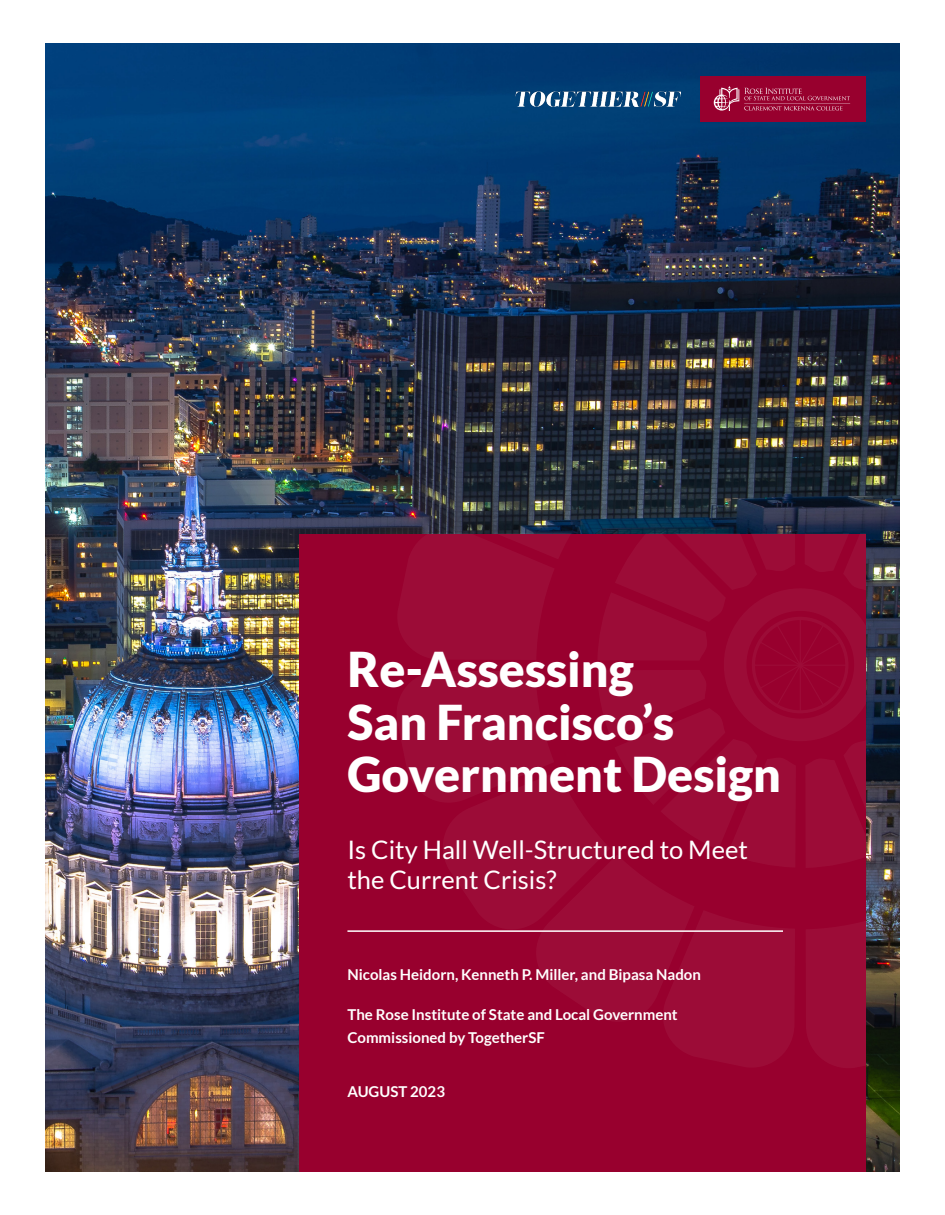
<style>
.page{position:relative;width:945px;height:1215px;background:#fff}
.page>*{position:absolute;margin:0;border:0;box-sizing:border-box;transform-origin:0 0}
.t1{font:900 48px/52.5px "Lato";color:#fff}
.t2{font:25.5px/30.6px "Lato";color:#fff}
.t3{font:700 15px "Lato";color:#fff}
</style>
<div class="page">
<img style="left:46px;top:43px;width:853px;height:1129px">
<div style="left:700px;top:76px;width:166px;height:46px;background:#98002e"></div>
<div style="left:299px;top:534px;width:567px;height:638px;background:#98002e"></div>
<svg style="left:397px;top:534px;width:469px;height:534px"></svg>
<hr style="left:347px;top:930px;width:436px;height:2px;background:#fff">
<svg style="left:714px;top:86px;width:136px;height:25px"></svg>
<img style="left:516px;top:91px;width:165px;height:15px">
<p class="t1" style="left:347px;top:642px;width:435px">Re-Assessing<br>San Francisco’s<br>Government Design</p>
<p class="t2" style="left:347px;top:834px;width:402px">Is City Hall Well-Structured to Meet the Current Crisis?</p>
<p class="t3" style="left:347px;top:965px;width:355px">Nicolas Heidorn, Kenneth P. Miller, and Bipasa Nadon</p>
<p class="t3" style="left:347px;top:1006px;width:332px">The Rose Institute of State and Local Government</p>
<p class="t3" style="left:347px;top:1028px;width:199px">Commissioned by TogetherSF</p>
<p class="t3" style="left:347px;top:1082px;width:99px">AUGUST 2023</p>
</div>
